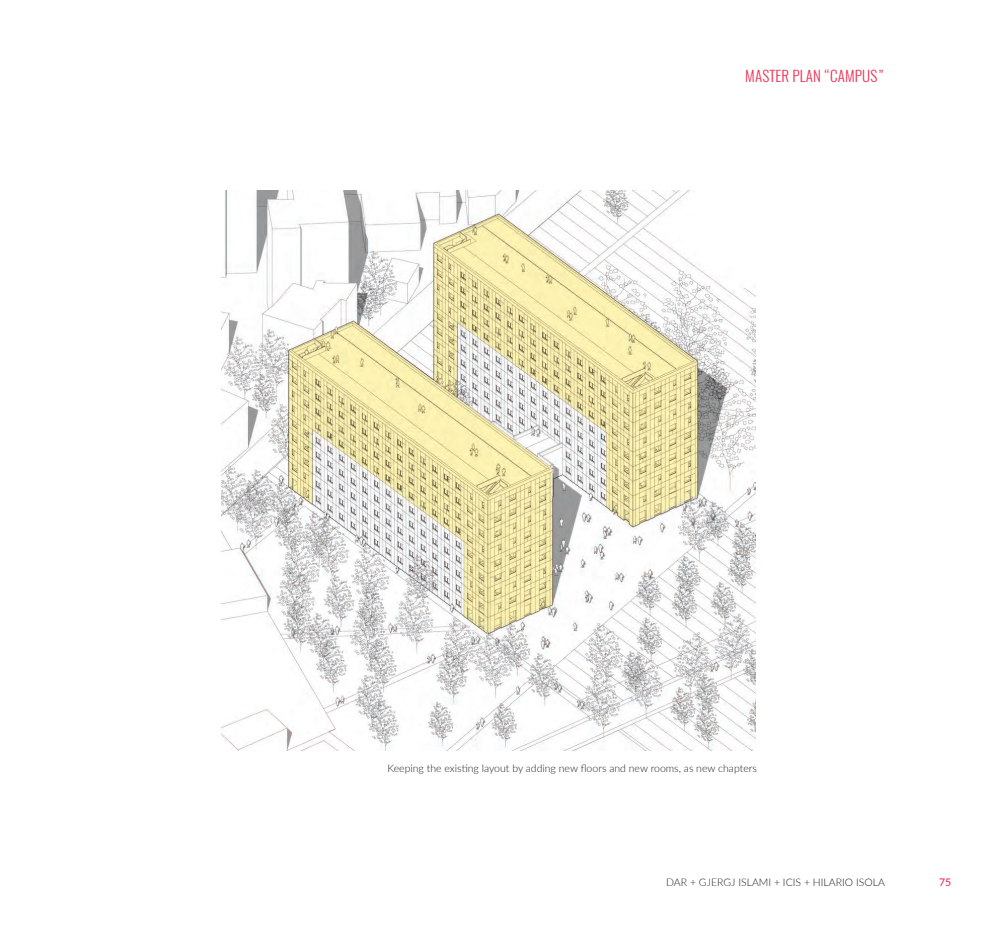
<style>
.page{position:relative;width:991px;height:940px;background:#fff}
.page>*{position:absolute;margin:0;border:0;box-sizing:border-box;transform-origin:0 0}
.t1{font:300 15px "Oswald";letter-spacing:.01em;color:#ee2d50}
.t2{font:300 10.5px "Lato";color:#231f20}
.t3{font:500 10.5px "Lato";color:#ee2d50}
</style>
<div class="page">
<img style="left:221px;top:190px;width:534px;height:560px">
<h1 class="t1" style="left:745px;top:66px;width:141px">MASTER PLAN “CAMPUS”</h1>
<p class="t2" style="left:387px;top:761px;width:371px">Keeping the existing layout by adding new floors and new rooms, as new chapters</p>
<p class="t2" style="left:666px;top:874px;width:220px">DAR + Gjergj Islami + ICIS + Hi lario Isola</p>
<p class="t3" style="left:939px;top:874px;width:14px">75</p>
</div>
